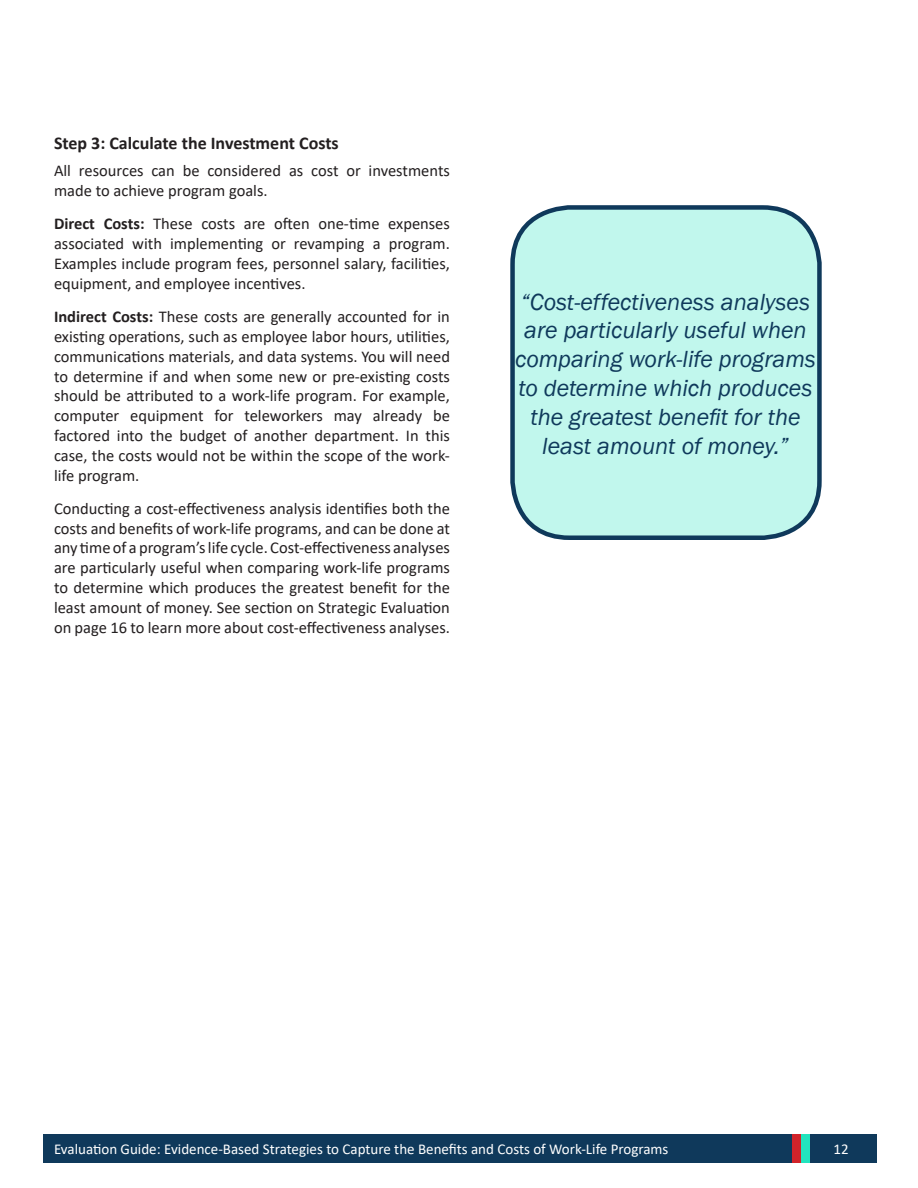
<style>
.page{position:relative;width:918px;height:1188px;background:#fff}
.page>*{position:absolute;margin:0;border:0;box-sizing:border-box;transform-origin:0 0}
.t1{font:italic 24px/28.8px "Franklin Gothic";color:#0f395b;text-align:center}
.t2{font:700 18px "Calibri";color:#231f20}
.t3{font:16.5px/19.8px "Calibri";color:#231f20;text-align:justify}
.t4{font:15px "Calibri";color:#fff}
.s1{font-weight:700}
</style>
<div class="page">
<div style="left:43px;top:1134px;width:833px;height:29px;background:#0f395b"></div>
<div style="left:801px;top:1134px;width:9px;height:29px;background:#22e4be"></div>
<div style="left:792px;top:1134px;width:9px;height:29px;background:#d1232a"></div>
<div style="left:513px;top:207px;width:306px;height:331px;background:#c1f7ed;border-radius:57px"></div>
<div style="left:510px;top:205px;width:312px;height:335px;border:4px solid #0f395b;border-radius:57px"></div>
<p class="t2" style="left:54px;top:130px;width:286px">Step 3: Calculate the Investment Costs</p>
<p class="t3" style="left:54px;top:161px;width:397px">All resources can be considered as cost or investments made to achieve program goals.</p>
<p class="t3" style="left:54px;top:214px;width:398px"><span class="s1">Direct Costs:</span> These costs are often one-time expenses associated with implementing or revamping a program.<br>Examples include program fees, personnel salary, facilities, equipment, and employee incentives.</p>
<p class="t3" style="left:54px;top:306px;width:398px"><span class="s1">Indirect Costs:</span> These costs are generally accounted for in existing operations, such as employee labor hours, utilities, communications materials, and data systems. You will need to determine if and when some new or pre-existing costs should be attributed to a work-life program. For example, computer equipment for teleworkers may already be factored into the budget of another department. In this case, the costs would not be within the scope of the work&shy;life program.</p>
<p class="t3" style="left:54px;top:498px;width:398px">Conducting a cost-effectiveness analysis identifies both the costs and benefits of work-life programs, and can be done at any time of a program’s life cycle. Cost-effectiveness analyses are particularly useful when comparing work-life programs to determine which produces the greatest benefit for the least amount of money. See section on Strategic Evaluation on page 16 to learn more about cost-effectiveness analyses.</p>
<h1 class="t1" style="left:515px;top:288px;width:302px">“Cost-effectiveness analyses are particularly useful when comparing work-life programs to determine which produces the greatest benefit for the least amount of money.”</h1>
<p class="t4" style="left:54px;top:1139px;width:616px">Evaluation Guide: Evidence-Based Strategies to Capture the Benefits and Costs of Work-Life Programs</p>
<p class="t4" style="left:833px;top:1139px;width:17px">12</p>
</div>
